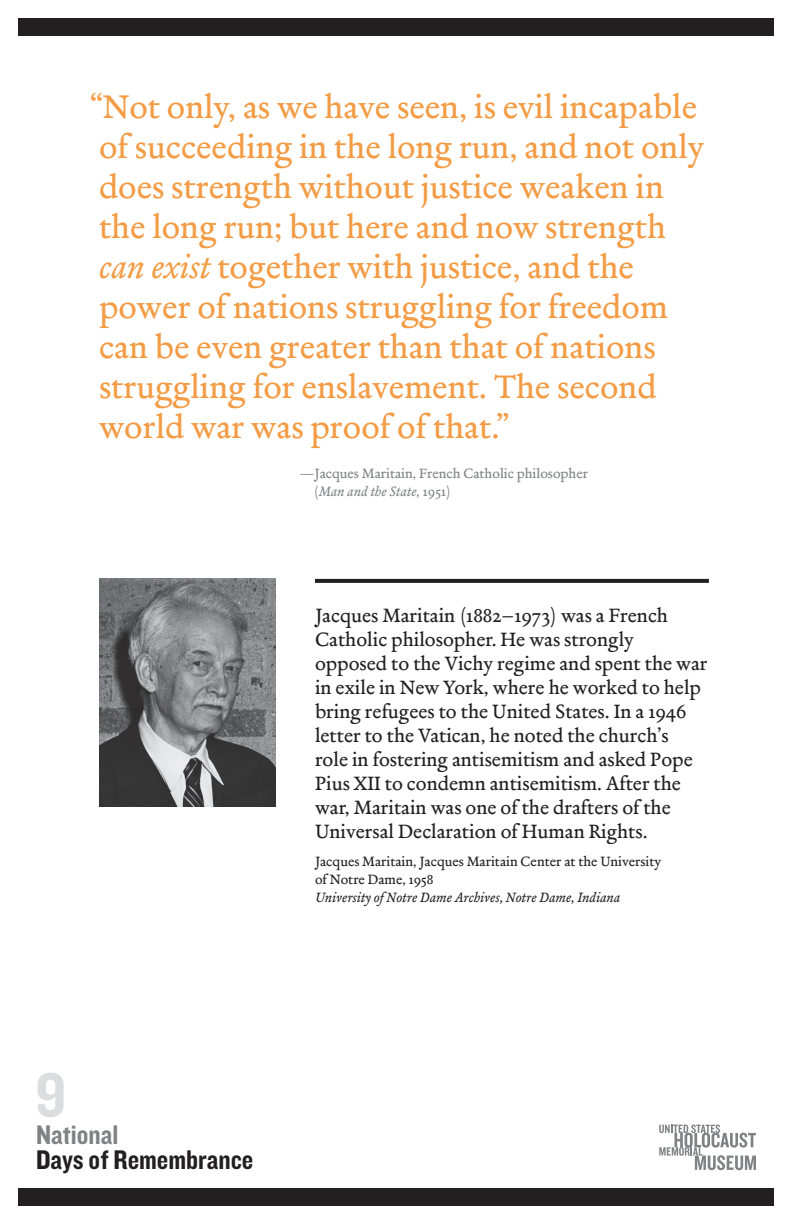
<style>
.page{position:relative;width:792px;height:1224px;background:#fff}
.page>*{position:absolute;margin:0;border:0;box-sizing:border-box;transform-origin:0 0}
.t1{font:64px "Knockout 50 Welterweight";color:#dcdddf}
.t2{font:34px/40px "Merlo Roman Osf";color:#f39c45}
.t3{font:28px "Knockout 50 Welterweight";color:#231f20}
.t4{font:28px "Knockout 50 Welterweight";color:#808285}
.t5{font:20px/24px "Merlo Roman Osf";color:#231f20}
.t6{font:14px/18px "Merlo Roman Osf";color:#231f20}
.t7{font:14px "Merlo Italic Osf";color:#231f20}
.t8{font:14px "Merlo Roman Osf";color:#808285}
.t9{font:14px "Merlo Italic Osf";color:#808285}
.s1{font-family:"Merlo Italic Osf"}
.s2{font-family:"Merlo Roman Osf"}
</style>
<div class="page">
<div style="left:18px;top:1188px;width:756px;height:18px;background:#231f20"></div>
<div style="left:18px;top:18px;width:756px;height:18px;background:#231f20"></div>
<svg style="left:659px;top:1124px;width:97px;height:46px"></svg>
<img style="left:99px;top:579px;width:176px;height:228px">
<svg style="left:315px;top:579px;width:394px;height:4px;background:#282425"></svg>
<p class="t2" style="left:90px;top:88px;width:616px">“Not only, as we have seen, is evil incapable of succeeding in the long run, and not only does strength without justice weaken in the long run; but here and now strength <span class="s1">can exist</span> together with justice, and the power of nations struggling for freedom can be even greater than that of nations struggling for enslavement. The second world war was proof of that.”</p>
<p class="t8" style="left:300px;top:466px;width:290px">—Jacques Maritain, French Catholic philosopher</p>
<p class="t9" style="left:314px;top:484px;width:138px"><span class="s2">(</span>Man and the State, <span class="s2">1951)</span></p>
<p class="t5" style="left:315px;top:604px;width:394px">Jacques Maritain (1882–1973) was a French Catholic philosopher. He was strongly opposed to the Vichy regime and spent the war in exile in New York, where he worked to help bring refugees to the United States. In a 1946 letter to the Vatican, he noted the church’s<br>role in fostering antisemitism and asked Pope Pius XII to condemn antisemitism. After the war, Maritain was one of the drafters of the Universal Declaration of Human Rights.</p>
<p class="t6" style="left:315px;top:853px;width:348px">Jacques Maritain, Jacques Maritain Center at the University of Notre Dame, 1958</p>
<p class="t7" style="left:315px;top:889px;width:307px">University of Notre Dame Archives, Notre Dame, Indiana</p>
<h1 class="t1" style="left:35px;top:1053px;width:33px">9</h1>
<h3 class="t4" style="left:36px;top:1116px;width:84px">National</h3>
<h3 class="t3" style="left:36px;top:1141px;width:219px">Days of Remembrance</h3>
</div>
